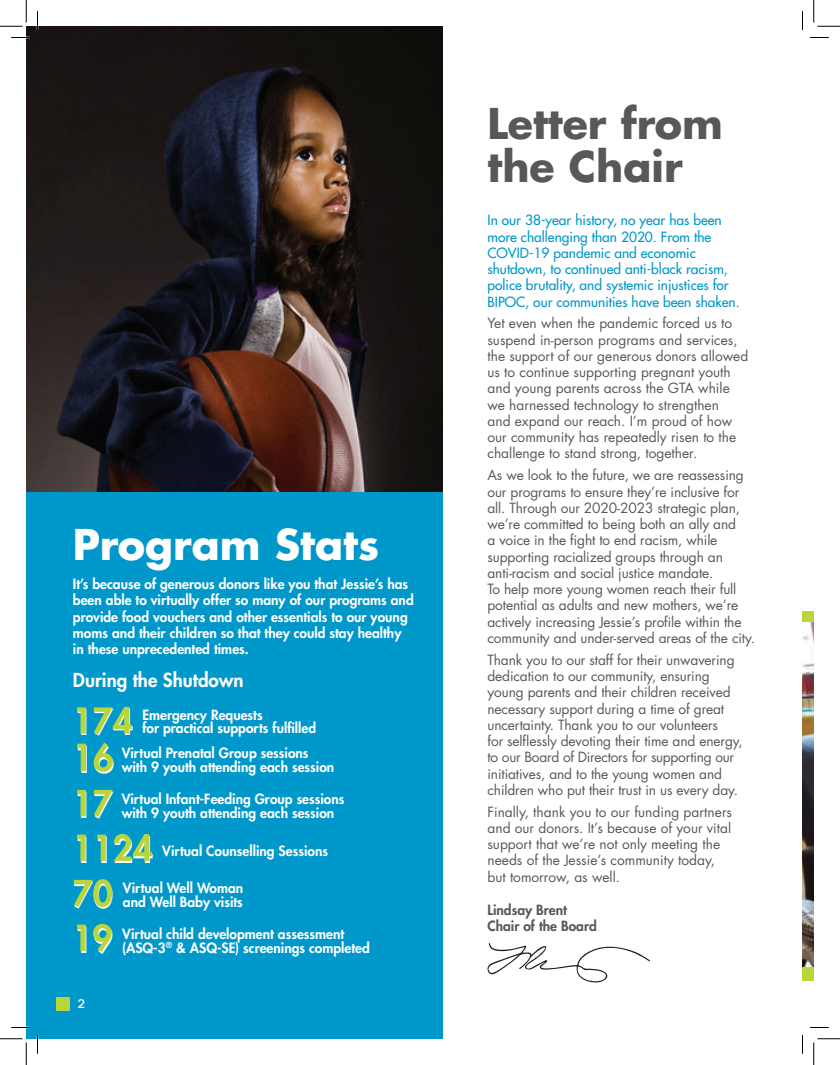
<style>
.page{position:relative;width:840px;height:1065px;background:#fff}
.page>*{position:absolute;margin:0;border:0;box-sizing:border-box;transform-origin:0 0}
.t1{font:700 41.25px/43.8px "Futura Std";color:#57585a}
.t2{font:700 41.25px "Futura Std";color:#fff}
.t3{font:800 36.25px "Futura Std";color:#fff}
.t4{font:800 35px/45px "Futura Std";color:#fff}
.t5{font:800 18.75px "Futura Std";color:#fff}
.t6{font:13.75px/16.2px "Futura Std";letter-spacing:-.01em;color:#57585a}
.t7{font:800 13.75px/13.8px "Futura Std";color:#fff}
.t8{font:500 13.75px/16.2px "Futura Std";color:#0098ca}
.t9{font:800 13.75px/16.2px "Futura Std";color:#57585a}
.t10{font:12.5px "Code Pro";color:#fff}
</style>
<div class="page">
<div style="left:26px;top:492px;width:416px;height:547px;background:#0098ca"></div>
<div style="left:56px;top:997px;width:14px;height:13px;background:#b9d539"></div>
<img style="left:26px;top:26px;width:416px;height:466px">
<div style="left:802px;top:611px;width:12px;height:370px;background:#b9d539"></div>
<img style="left:802px;top:623px;width:12px;height:344px">
<svg style="left:77px;top:707px;width:55px;height:27px"></svg>
<svg style="left:77px;top:743px;width:36px;height:29px"></svg>
<svg style="left:77px;top:790px;width:36px;height:27px"></svg>
<svg style="left:77px;top:834px;width:75px;height:27px"></svg>
<svg style="left:74px;top:879px;width:38px;height:28px"></svg>
<svg style="left:77px;top:924px;width:35px;height:28px"></svg>
<svg style="left:488px;top:943px;width:162px;height:39px"></svg>
<svg style="left:11px;top:37px;width:19px;height:1px"></svg>
<svg style="left:810px;top:37px;width:19px;height:1px"></svg>
<svg style="left:11px;top:1027px;width:19px;height:1px"></svg>
<svg style="left:810px;top:1027px;width:19px;height:1px"></svg>
<svg style="left:37px;top:11px;width:1px;height:19px"></svg>
<svg style="left:37px;top:1035px;width:1px;height:19px"></svg>
<svg style="left:802px;top:11px;width:1px;height:19px"></svg>
<svg style="left:802px;top:1035px;width:1px;height:19px"></svg>
<svg style="left:0;top:0;width:27px;height:27px"></svg>
<svg style="left:0;top:1039px;width:27px;height:26px"></svg>
<svg style="left:814px;top:0;width:26px;height:27px"></svg>
<svg style="left:814px;top:1039px;width:26px;height:26px"></svg>
<h1 class="t2" style="left:73px;top:517px;width:308px">Program Stats</h1>
<p class="t7" style="left:73px;top:576px;width:342px;line-height:16.2px">It’s because of generous donors like you that Jessie’s has been able to virtually offer so many of our programs and provide food vouchers and other essentials to our young moms and their children so that they could stay healthy in these unprecedented times.</p>
<h3 class="t5" style="left:73px;top:668px;width:172px">During the Shutdown</h3>
<h3 class="t4" style="left:73px;top:700px;width:62px">174</h3>
<h2 class="t3" style="left:73px;top:737px;width:43px">16</h2>
<h3 class="t4" style="left:73px;top:783px;width:82px">17<br>1124<br>70<br>19</h3>
<p class="t7" style="left:142px;top:708px;width:175px">Emergency Requests<br>for practical supports fulfilled</p>
<p class="t7" style="left:122px;top:746px;width:214px">Virtual Prenatal Group sessions with 9 youth attending each session</p>
<p class="t7" style="left:122px;top:792px;width:224px">Virtual Infant-Feeding Group sessions with 9 youth attending each session</p>
<p class="t7" style="left:162px;top:844px;width:167px">Virtual Counselling Sessions</p>
<p class="t7" style="left:123px;top:882px;width:122px">Virtual Well Woman and Well Baby visits</p>
<p class="t7" style="left:122px;top:927px;width:249px">Virtual child development assessment (ASQ-3<sup>®</sup> &amp; ASQ-SE) screenings completed</p>
<p class="t10" style="left:78px;top:996px;width:9px">2</p>
<h1 class="t1" style="left:488px;top:101px;width:237px">Letter from the Chair</h1>
<p class="t8" style="left:488px;top:212px;width:254px">In our 38-year history, no year has been more challenging than 2020. From the COVID-19 pandemic and economic shutdown, to continued anti-black racism, police brutality, and systemic injustices for BIPOC, our communities have been shaken.</p>
<p class="t6" style="left:488px;top:315px;width:262px">Yet even when the pandemic forced us to suspend in-person programs and services, the support of our generous donors allowed us to continue supporting pregnant youth and young parents across the GTA while we harnessed technology to strengthen<br>and expand our reach. I’m proud of how our community has repeatedly risen to the challenge to stand strong, together.</p>
<p class="t6" style="left:488px;top:467px;width:269px">As we look to the future, we are reassessing our programs to ensure they’re inclusive for all. Through our 2020-2023 strategic plan, we’re committed to being both an ally and<br>a voice in the fight to end racism, while supporting racialized groups through an anti-racism and social justice mandate.<br>To help more young women reach their full potential as adults and new mothers, we’re actively increasing Jessie’s profile within the community and under-served areas of the city.</p>
<p class="t6" style="left:488px;top:652px;width:257px">Thank you to our staff for their unwavering dedication to our community, ensuring young parents and their children received necessary support during a time of great uncertainty. Thank you to our volunteers<br>for selflessly devoting their time and energy, to our Board of Directors for supporting our initiatives, and to the young women and children who put their trust in us every day.</p>
<p class="t6" style="left:488px;top:804px;width:246px">Finally, thank you to our funding partners and our donors. It’s because of your vital support that we’re not only meeting the needs of the Jessie’s community today, but tomorrow, as well.</p>
<p class="t9" style="left:488px;top:902px;width:111px">Lindsay Brent<br>Chair of the Board</p>
</div>
